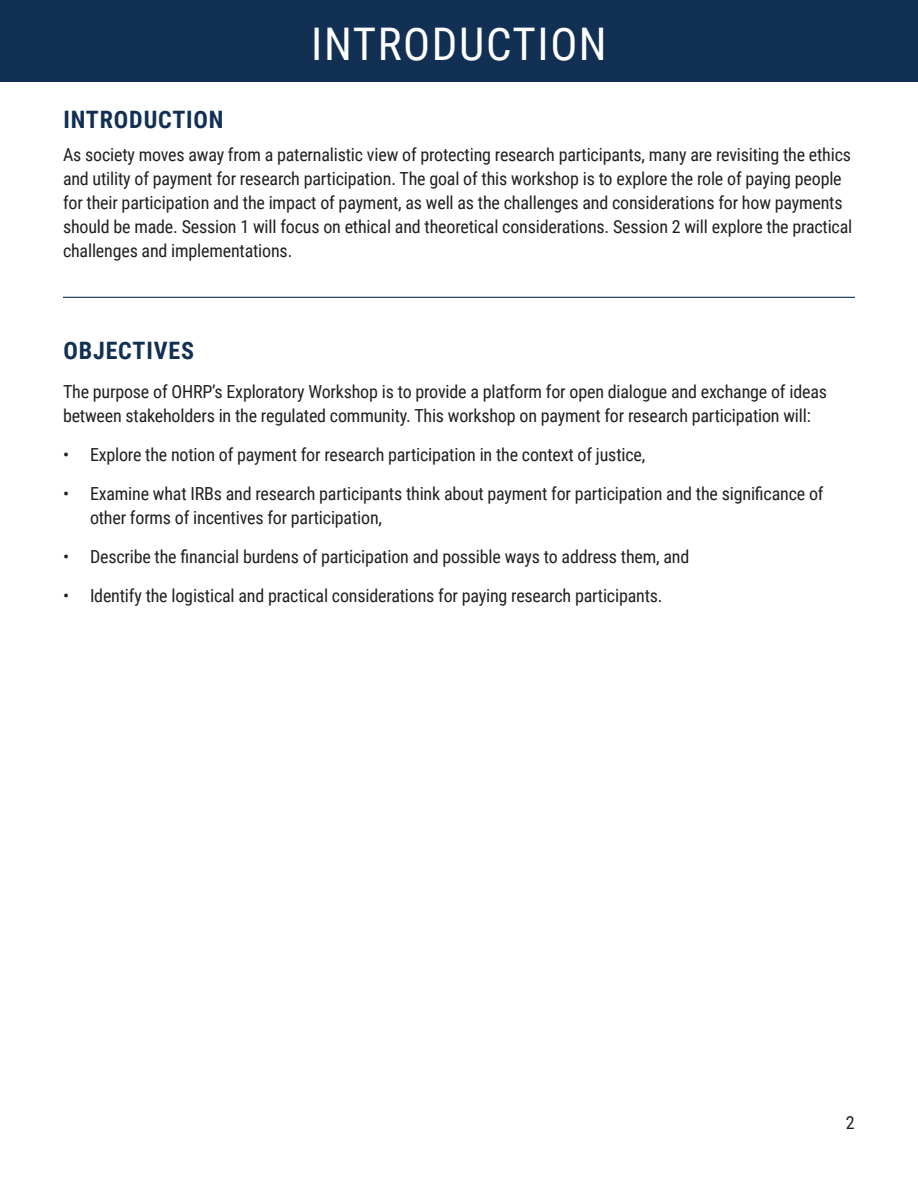
<style>
.page{position:relative;width:918px;height:1188px;background:#fff}
.page>*{position:absolute;margin:0;border:0;box-sizing:border-box;transform-origin:0 0}
.t1{font:45px "Roboto Condensed";letter-spacing:.035em;color:#fff}
.t2{font:700 24px "Roboto Condensed";letter-spacing:.035em;color:#113053}
.t3{font:18px/24px "Roboto Condensed";letter-spacing:-.01em;color:#231f20}
</style>
<div class="page">
<div style="left:0;top:0;width:918px;height:82px;background:#113053"></div>
<hr style="left:63px;top:297px;width:792px;height:1px;background:#113053">
<h1 class="t1" style="left:311px;top:12px;width:297px">INTRODUCTION</h1>
<h2 class="t2" style="left:63px;top:103px;width:162px">INTRODUCTION</h2>
<p class="t3" style="left:63px;top:142px;width:791px">As society moves away from a paternalistic view of protecting research participants, many are revisiting the ethics and utility of payment for research participation. The goal of this workshop is to explore the role of paying people for their participation and the impact of payment, as well as the challenges and considerations for how payments should be made. Session 1 will focus on ethical and theoretical considerations. Session 2 will explore the practical challenges and implementations.</p>
<h2 class="t2" style="left:63px;top:333px;width:132px">OBJECTIVES</h2>
<p class="t3" style="left:63px;top:379px;width:765px">The purpose of OHRP’s Exploratory Workshop is to provide a platform for open dialogue and exchange of ideas between stakeholders in the regulated community. This workshop on payment for research participation will:</p>
<p class="t3" style="left:63px;top:442px;width:584px">• Explore the notion of payment for research participation in the context of justice,</p>
<p class="t3" style="left:90px;top:481px;width:735px;text-indent:-27px">• Examine what IRBs and research participants think about payment for participation and the significance of other forms of incentives for participation,</p>
<p class="t3" style="left:63px;top:544px;width:628px">• Describe the financial burdens of participation and possible ways to address them, and</p>
<p class="t3" style="left:63px;top:583px;width:601px">• Identify the logistical and practical considerations for paying research participants.</p>
<p class="t3" style="left:846px;top:1110px;width:10px">2</p>
</div>
